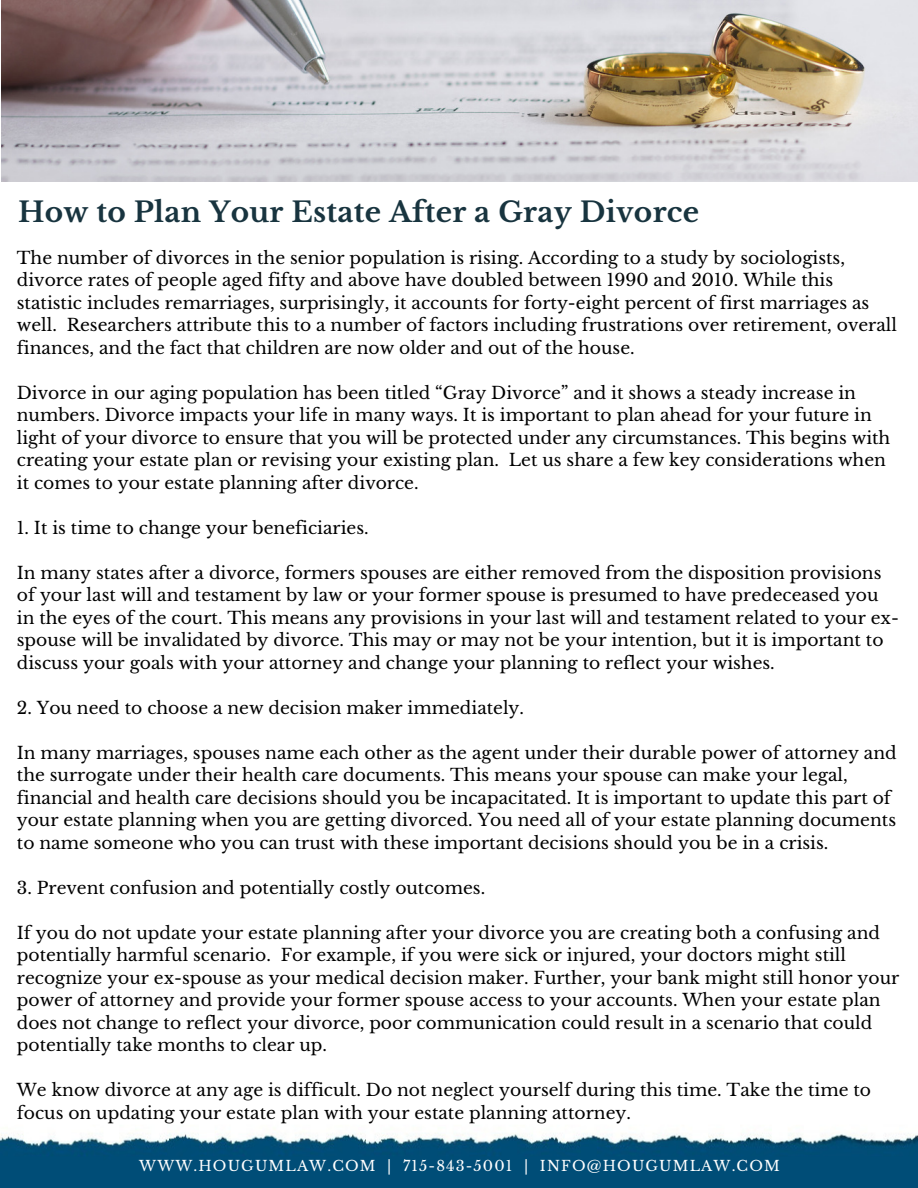
<style>
.page{position:relative;width:918px;height:1188px;background:#fff}
.page>*{position:absolute;margin:0;border:0;box-sizing:border-box;transform-origin:0 0}
.t1{font:700 28.05px "Libre Baskerville";letter-spacing:.01em;color:#18343f}
.t2{font:17.1px/22.5px "Libre Baskerville";color:#000}
.t3{font:14.4px "Libre Baskerville";letter-spacing:.08em;color:#fff}
</style>
<div class="page">
<img style="left:0;top:1133px;width:918px;height:55px">
<img style="left:1px;top:0;width:917px;height:181px">
<h1 class="t1" style="left:18px;top:194px;width:683px">How to Plan Your Estate After a Gray Divorce</h1>
<p class="t2" style="left:17px;top:247px;width:882px">The number of divorces in the senior population is rising. According to a study by sociologists, divorce rates of people aged fifty and above have doubled between 1990 and 2010. While this statistic includes remarriages, surprisingly, it accounts for forty-eight percent of first marriages as well. Researchers attribute this to a number of factors including frustrations over retirement, overall finances, and the fact that children are now older and out of the house.</p>
<p class="t2" style="left:17px;top:382px;width:875px">Divorce in our aging population has been titled “Gray Divorce” and it shows a steady increase in numbers. Divorce impacts your life in many ways. It is important to plan ahead for your future in light of your divorce to ensure that you will be protected under any circumstances. This begins with creating your estate plan or revising your existing plan. Let us share a few key considerations when it comes to your estate planning after divorce.</p>
<p class="t2" style="left:17px;top:517px;width:353px">1. It is time to change your beneficiaries.</p>
<p class="t2" style="left:17px;top:562px;width:884px">In many states after a divorce, formers spouses are either removed from the disposition provisions of your last will and testament by law or your former spouse is presumed to have predeceased you in the eyes of the court. This means any provisions in your last will and testament related to your ex&shy;spouse will be invalidated by divorce. This may or may not be your intention, but it is important to discuss your goals with your attorney and change your planning to reflect your wishes.</p>
<p class="t2" style="left:17px;top:697px;width:509px">2. You need to choose a new decision maker immediately.</p>
<p class="t2" style="left:17px;top:742px;width:881px">In many marriages, spouses name each other as the agent under their durable power of attorney and the surrogate under their health care documents. This means your spouse can make your legal, financial and health care decisions should you be incapacitated. It is important to update this part of your estate planning when you are getting divorced. You need all of your estate planning documents to name someone who you can trust with these important decisions should you be in a crisis.</p>
<p class="t2" style="left:17px;top:877px;width:470px">3. Prevent confusion and potentially costly outcomes.</p>
<p class="t2" style="left:17px;top:922px;width:884px">If you do not update your estate planning after your divorce you are creating both a confusing and potentially harmful scenario. For example, if you were sick or injured, your doctors might still recognize your ex-spouse as your medical decision maker. Further, your bank might still honor your power of attorney and provide your former spouse access to your accounts. When your estate plan does not change to reflect your divorce, poor communication could result in a scenario that could potentially take months to clear up.</p>
<p class="t2" style="left:17px;top:1079px;width:856px">We know divorce at any age is difficult. Do not neglect yourself during this time. Take the time to focus on updating your estate plan with your estate planning attorney.</p>
<p class="t3" style="left:139px;top:1157px;width:642px">WWW.HOUGUMLAW.COM | 715-843-5001 | INFO@HOUGUMLAW.COM</p>
</div>
